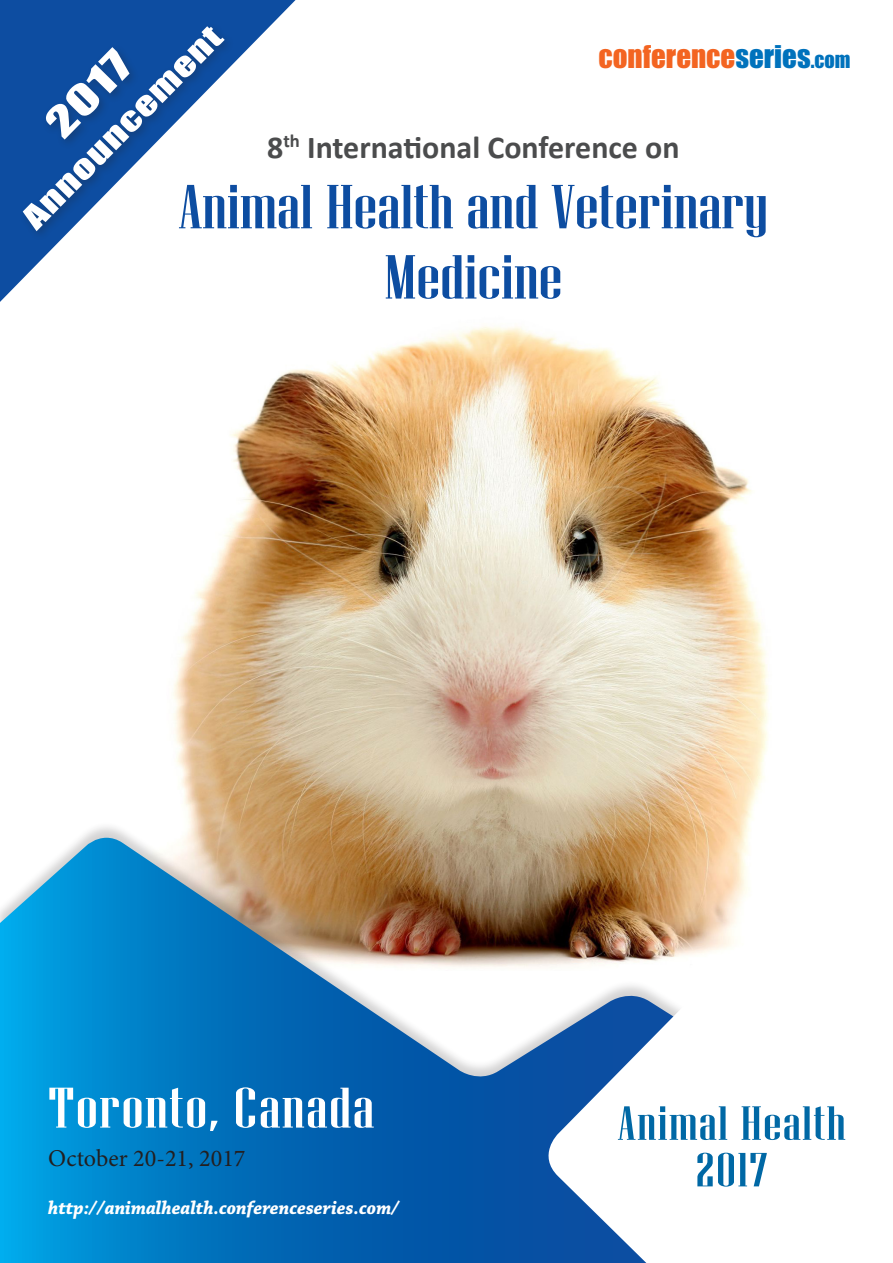
<style>
.page{position:relative;width:893px;height:1263px;background:#fff}
.page>*{position:absolute;margin:0;border:0;box-sizing:border-box;transform-origin:0 0}
.t1{font:61.95px/70.2px "Niagara Solid";color:#0d4da1;text-align:center;scale:1.39 1}
.t2{font:57px "Niagara Solid";letter-spacing:.02em;color:#fff;scale:1.39 1}
.t3{font:47.85px/46.7px "Niagara Solid";letter-spacing:.02em;color:#0068a5;text-align:center;scale:1.39 1}
.t4{font:39px "Impact";color:#fff;scale:1.39 1}
.t5{font:700 31.95px "Calibri";color:#4b4c4d}
.t6{font:30px "Impact";color:#fff;scale:1.39 1}
.t7{font:28.95px "Impact";color:#f36421}
.t8{font:24.15px "Minion Pro";color:#231f20}
.t9{font:italic 700 19.5px "Chaparral Pro";color:#fff;scale:.95 1}
.s1{color:#0072bc}
.s2{font-size:20.25px;color:#0072bc}
</style>
<div class="page">
<img style="left:173px;top:326px;width:595px;height:495px">
<svg style="left:0;top:0;width:296px;height:302px"></svg>
<div style="left:19px;top:22px;width:216px;height:219px;background:#231f20;opacity:.3"></div>
<div style="left:0;top:821px;width:893px;height:442px;background:#231f20;opacity:.2"></div>
<svg style="left:0;top:838px;width:537px;height:425px;background:#3583b3"></svg>
<svg style="left:537px;top:795px;width:356px;height:468px"></svg>
<p class="t6" style="left:11px;top:206px;width:194px;rotate:-45deg">ANNOUNCEMENT</p>
<p class="t7" style="left:598px;top:34px;width:253px">CONFERENCE<span class="s1">SERIES</span><span class="s2">.COM</span></p>
<p class="t4" style="left:31px;top:108px;width:74px;rotate:-45deg">2017</p>
<p class="t5" style="left:267px;top:127px;width:414px">8<sup>th</sup> International Conference on</p>
<p class="t1" style="left:179px;top:172px;width:426px">Animal Health and Veterinary<br>Medicine</p>
<p class="t2" style="left:48px;top:1078px;width:236px">Toronto, Canada</p>
<p class="t8" style="left:48px;top:1142px;width:199px">October 20-21, 2017</p>
<p class="t9" style="left:48px;top:1196px;width:371px">http://animalhealth.conferenceseries.com/</p>
<p class="t3" style="left:618px;top:1100px;width:166px">Animal Health<br>2017</p>
</div>
